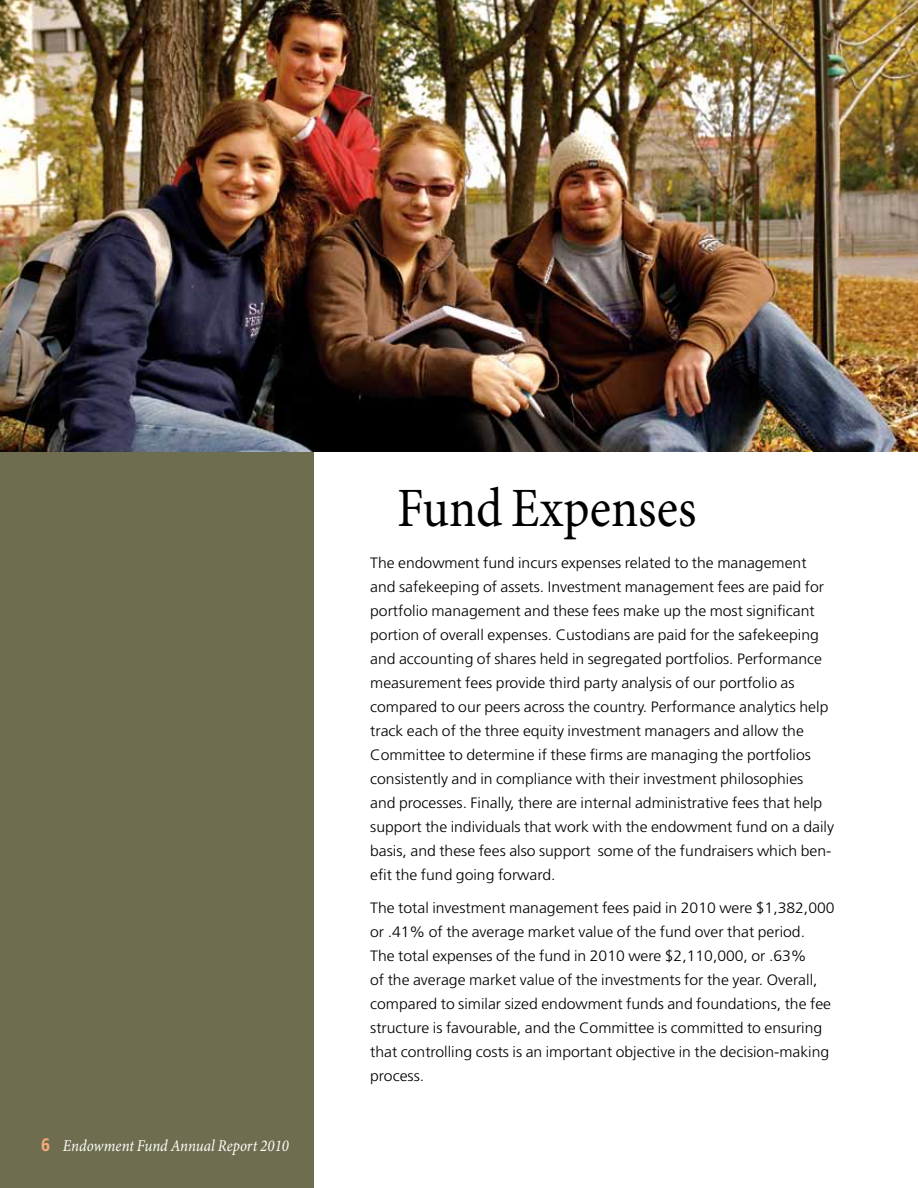
<style>
.page{position:relative;width:918px;height:1188px;background:#fff}
.page>*{position:absolute;margin:0;border:0;box-sizing:border-box;transform-origin:0 0}
.t1{font:55.5px "Minion Pro";color:#000;scale:.9 1}
.t2{font:italic 16.5px "Minion Pro";letter-spacing:.005em;color:#fff;scale:.9 1}
.t3{font:300 15px/24px "Frutiger";color:#000;scale:1.05 1}
.s1{font-family:"Frutiger";font-weight:700;font-style:normal;font-size:18px;color:#f7ad78}
</style>
<div class="page">
<div style="left:0;top:0;width:313px;height:1188px;background:#6e6d4f"></div>
<img style="left:0;top:0;width:918px;height:452px">
<p class="t2" style="left:41px;top:1134px;width:277px"><span class="s1">6</span> Endowment Fund Annual Report 2010</p>
<h1 class="t1" style="left:397px;top:471px;width:334px">Fund Expenses</h1>
<p class="t3" style="left:370px;top:550px;width:443px">The endowment fund incurs expenses related to the management and safekeeping of assets. Investment management fees are paid for portfolio management and these fees make up the most significant portion of overall expenses. Custodians are paid for the safekeeping and accounting of shares held in segregated portfolios. Performance measurement fees provide third party analysis of our portfolio as compared to our peers across the country. Performance analytics help track each of the three equity investment managers and allow the Committee to determine if these firms are managing the portfolios consistently and in compliance with their investment philosophies<br>and processes. Finally, there are internal administrative fees that help support the individuals that work with the endowment fund on a daily basis, and these fees also support some of the fundraisers which ben&shy;efit the fund going forward.</p>
<p class="t3" style="left:370px;top:895px;width:444px">The total investment management fees paid in 2010 were $1,382,000 or .41% of the average market value of the fund over that period.<br>The total expenses of the fund in 2010 were $2,110,000, or .63%<br>of the average market value of the investments for the year. Overall, compared to similar sized endowment funds and foundations, the fee structure is favourable, and the Committee is committed to ensuring that controlling costs is an important objective in the decision-making process.</p>
</div>
